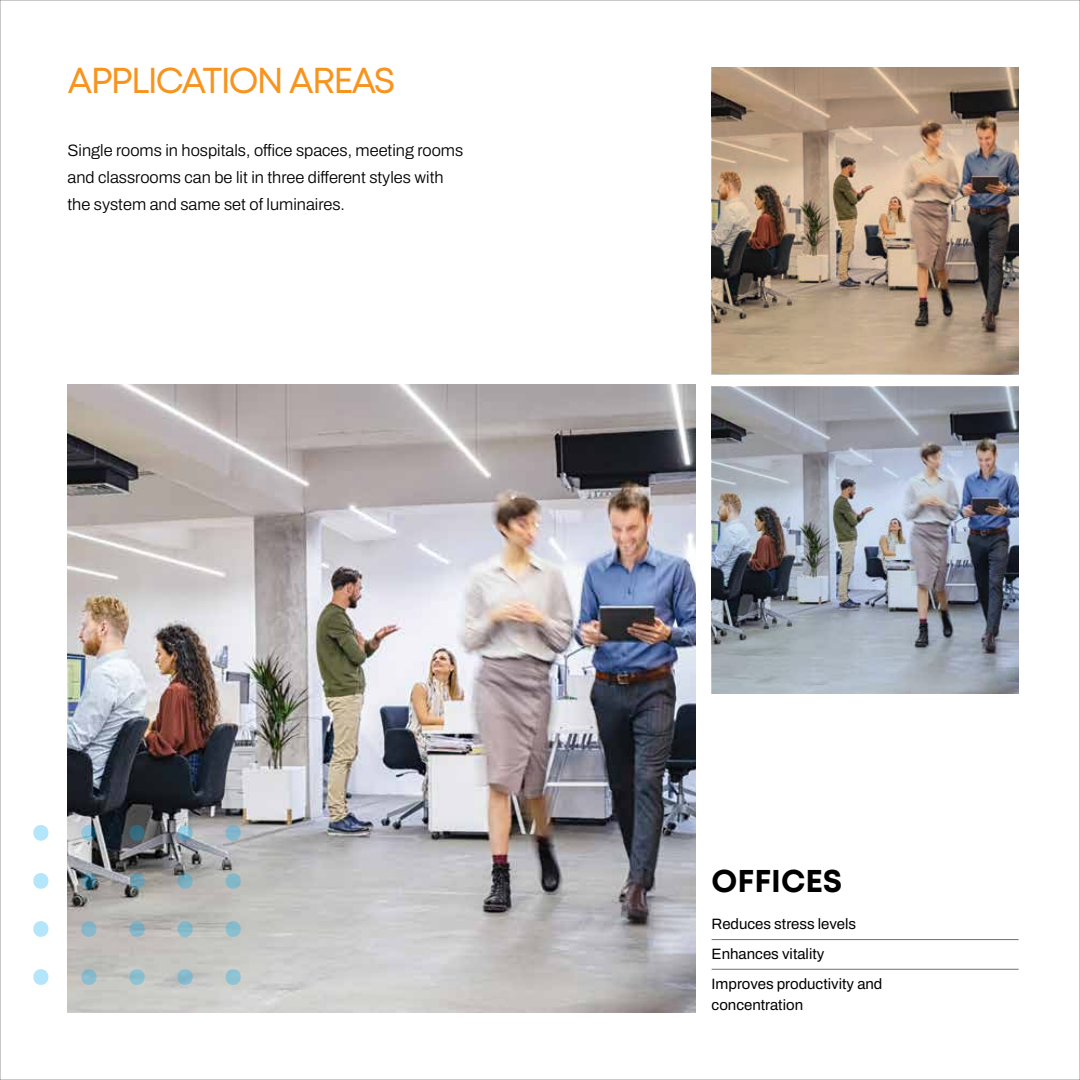
<style>
.page{position:relative;width:1080px;height:1080px;background:#fff}
.page>*{position:absolute;margin:0;border:0;box-sizing:border-box;transform-origin:0 0}
.t1{font:36px "Mont";letter-spacing:-.05em;color:#f7941e}
.t2{font:700 31.5px "Mont";color:#000}
.t3{font:300 16.5px/27px "Archivo";color:#000}
.t4{font:15px/30px "Archivo";color:#000}
</style>
<div class="page">
<img style="left:68px;top:384px;width:628px;height:628px">
<img style="left:712px;top:68px;width:307px;height:306px">
<img style="left:712px;top:387px;width:307px;height:307px">
<hr style="left:712px;top:939px;width:307px;height:1px;background:#6d6e71">
<hr style="left:712px;top:969px;width:307px;height:1px;background:#6d6e71">
<svg style="left:33px;top:825px;width:16px;height:16px"></svg>
<svg style="left:79px;top:825px;width:20px;height:16px"></svg>
<svg style="left:127px;top:825px;width:20px;height:16px"></svg>
<svg style="left:175px;top:825px;width:20px;height:16px"></svg>
<svg style="left:223px;top:825px;width:18px;height:16px"></svg>
<svg style="left:33px;top:873px;width:16px;height:16px"></svg>
<svg style="left:79px;top:873px;width:20px;height:16px"></svg>
<svg style="left:127px;top:873px;width:20px;height:16px"></svg>
<svg style="left:175px;top:873px;width:20px;height:16px"></svg>
<svg style="left:223px;top:873px;width:18px;height:16px"></svg>
<svg style="left:33px;top:921px;width:16px;height:16px"></svg>
<svg style="left:79px;top:921px;width:20px;height:16px"></svg>
<svg style="left:127px;top:921px;width:20px;height:16px"></svg>
<svg style="left:175px;top:921px;width:20px;height:16px"></svg>
<svg style="left:223px;top:921px;width:18px;height:16px"></svg>
<svg style="left:33px;top:969px;width:16px;height:16px"></svg>
<svg style="left:79px;top:969px;width:20px;height:16px"></svg>
<svg style="left:127px;top:969px;width:20px;height:16px"></svg>
<svg style="left:175px;top:969px;width:20px;height:16px"></svg>
<svg style="left:223px;top:969px;width:18px;height:16px"></svg>
<h1 class="t1" style="left:68px;top:57px;width:329px">APPLICATION AREAS</h1>
<p class="t3" style="left:68px;top:137px;width:397px">Single rooms in hospitals, office spaces, meeting rooms and classrooms can be lit in three different styles with the system and same set of luminaires.</p>
<h2 class="t2" style="left:712px;top:860px;width:132px">OFFICES</h2>
<p class="t4" style="left:712px;top:909px;width:172px">Reduces stress levels<br>Enhances vitality<br>Improves productivity and</p>
<p class="t4" style="left:712px;top:990px;width:93px">concentration</p>
</div>
